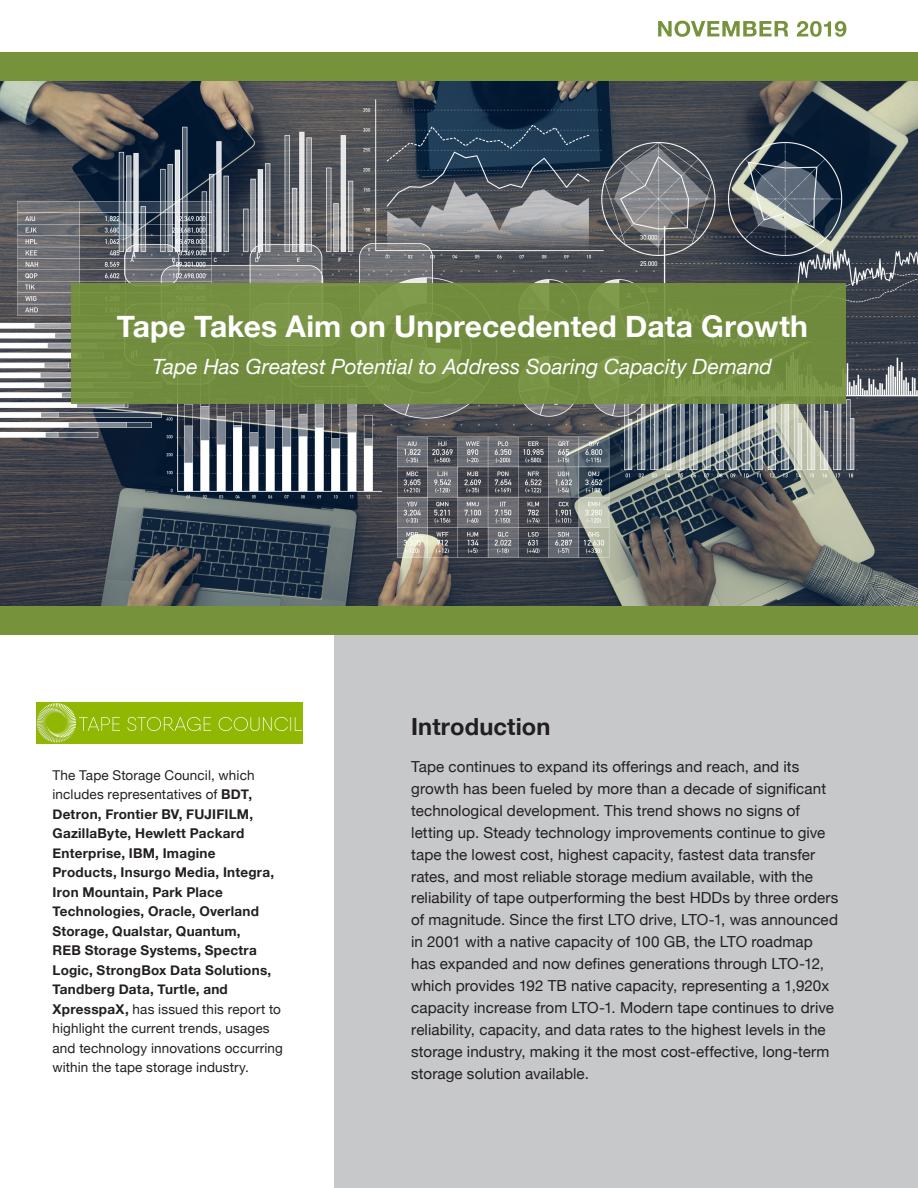
<style>
.page{position:relative;width:918px;height:1188px;background:#fff}
.page>*{position:absolute;margin:0;border:0;box-sizing:border-box;transform-origin:0 0}
.t1{font:700 30px "Helvetica Neue";letter-spacing:.005em;color:#fff}
.t2{font:700 23.7px "Helvetica Neue";letter-spacing:.005em;color:#231f20}
.t3{font:italic 21px "Helvetica Neue";color:#fff}
.t4{font:15.15px/21.9px "Helvetica Neue";letter-spacing:.005em;color:#231f20}
.t5{font:700 13.5px/19.5px "Helvetica Neue";letter-spacing:.02em;color:#231f20}
.s1{font-weight:400}
</style>
<div class="page">
<div style="left:334px;top:527px;width:584px;height:661px;background:#c7c8ca"></div>
<div style="left:36px;top:702px;width:267px;height:42px;background:#90b702"></div>
<svg style="left:37px;top:703px;width:83px;height:39px"></svg>
<svg style="left:127px;top:717px;width:84px;height:14px"></svg>
<svg style="left:219px;top:717px;width:83px;height:14px"></svg>
<img style="left:0;top:81px;width:918px;height:525px">
<div style="left:72px;top:283px;width:774px;height:121px;background:#76933c"></div>
<div style="left:0;top:52px;width:918px;height:29px;background:#76933c"></div>
<div style="left:0;top:606px;width:918px;height:29px;background:#76933c"></div>
<svg style="left:658px;top:21px;width:188px;height:16px"></svg>
<p class="t1" style="left:117px;top:307px;width:693px">Tape Takes Aim on Unprecedented Data Growth</p>
<p class="t3" style="left:153px;top:354px;width:621px">Tape Has Greatest Potential to Address Soaring Capacity Demand</p>
<p class="t5" style="left:52px;top:765px;width:232px"><span class="s1">The Tape Storage Council, which includes representatives of</span> BDT,<br>Detron, Frontier BV, FUJIFILM,<br>GazillaByte, Hewlett Packard<br>Enterprise, IBM, Imagine<br>Products, Insurgo Media, Integra,<br>Iron Mountain, Park Place<br>Technologies, Oracle, Overland<br>Storage, Qualstar, Quantum,<br>REB Storage Systems, Spectra<br>Logic, StrongBox Data Solutions,<br>Tandberg Data, Turtle, and<br>XpresspaX, <span class="s1">has issued this report to highlight the current trends, usages and technology innovations occurring within the tape storage industry.</span></p>
<p class="t2" style="left:411px;top:712px;width:141px">Introduction</p>
<p class="t4" style="left:411px;top:755px;width:429px">Tape continues to expand its offerings and reach, and its growth has been fueled by more than a decade of significant technological development. This trend shows no signs of letting up. Steady technology improvements continue to give tape the lowest cost, highest capacity, fastest data transfer rates, and most reliable storage medium available, with the reliability of tape outperforming the best HDDs by three orders of magnitude. Since the first LTO drive, LTO-1, was announced in 2001 with a native capacity of 100 GB, the LTO roadmap has expanded and now defines generations through LTO-12, which provides 192 TB native capacity, representing a 1,920x capacity increase from LTO-1. Modern tape continues to drive reliability, capacity, and data rates to the highest levels in the storage industry, making it the most cost-effective, long-term storage solution available.</p>
</div>
